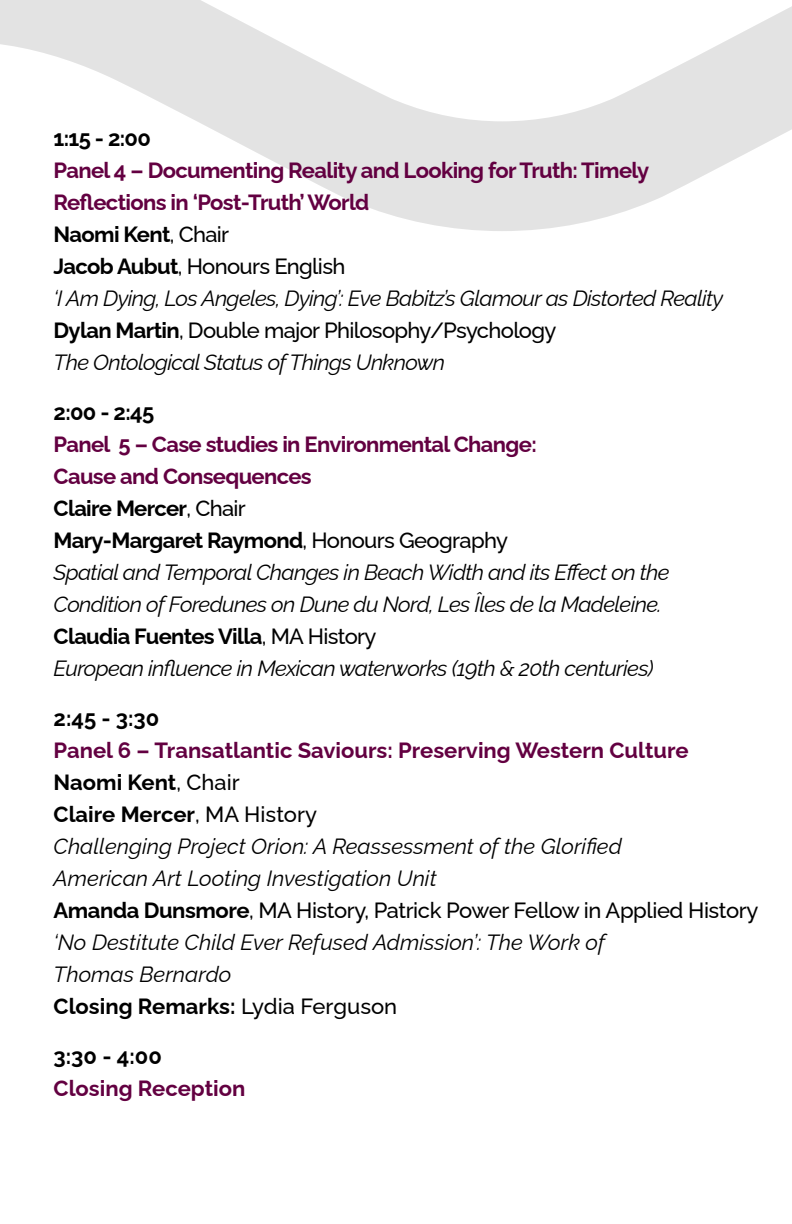
<style>
.page{position:relative;width:792px;height:1224px;background:#fff}
.page>*{position:absolute;margin:0;border:0;box-sizing:border-box;transform-origin:0 0}
.t1{font:italic 22px/32px "Raleway";letter-spacing:-.03em;color:#000}
.t2{font:italic 22px/32px "Raleway";color:#000}
.t3{font:700 22px "Raleway";letter-spacing:-.015em;color:#000}
.t4{font:700 22px "Raleway";color:#630041}
.s1{font-weight:700;font-style:normal;color:#630041}
.s2{font-weight:700;font-style:normal}
.s3{font-weight:500;font-style:normal}
</style>
<div class="page">
<svg style="left:0;top:0;width:792px;height:231px"></svg>
<p class="t3" style="left:54px;top:121px;width:99px">1:15 - 2:00</p>
<p class="t1" style="left:54px;top:152px;width:671px"><span class="s1">Panel 4 – Documenting Reality and Looking for Truth: Timely Reflections in ‘Post-Truth’ World<br></span><span class="s2">Naomi Kent</span><span class="s3">, Chair<br></span><span class="s2">Jacob Aubut</span><span class="s3">, Honours English<br></span>‘I Am Dying, Los Angeles, Dying’: Eve Babitz’s Glamour as Distorted Reality <span class="s2">Dylan Martin</span><span class="s3">, Double major Philosophy/Psychology<br></span>The Ontological Status of Things Unknown</p>
<p class="t3" style="left:54px;top:395px;width:102px">2:00 - 2:45</p>
<p class="t1" style="left:54px;top:426px;width:617px"><span class="s1">Panel 5 – Case studies in Environmental Change:<br>Cause and Consequences<br></span><span class="s2">Claire Mercer</span><span class="s3">, Chair<br></span><span class="s2">Mary-Margaret Raymond</span><span class="s3">, Honours Geography<br></span>Spatial and Temporal Changes in Beach Width and its Effect on the Condition of Foredunes on Dune du Nord, Les Îles de la Madeleine.<br><span class="s2">Claudia Fuentes Villa</span><span class="s3">, MA History<br></span>European influence in Mexican waterworks (19th &amp; 20th centuries)</p>
<p class="t3" style="left:54px;top:701px;width:107px">2:45 - 3:30</p>
<p class="t2" style="left:54px;top:732px;width:706px"><span class="s1">Panel 6 – Transatlantic Saviours: Preserving Western Culture </span><span class="s2">Naomi Kent</span><span class="s3">, Chair<br></span><span class="s2">Claire Mercer</span><span class="s3">, MA History<br></span>Challenging Project Orion: A Reassessment of the Glorified<br>American Art Looting Investigation Unit<br><span class="s2">Amanda Dunsmore</span><span class="s3">, MA History, Patrick Power Fellow in Applied History </span>‘No Destitute Child Ever Refused Admission’: The Work of<br>Thomas Bernardo<br><span class="s2">Closing Remarks:</span> <span class="s3">Lydia Ferguson</span></p>
<p class="t3" style="left:54px;top:1039px;width:110px">3:30 - 4:00</p>
<p class="t4" style="left:54px;top:1071px;width:193px">Closing Reception</p>
</div>
